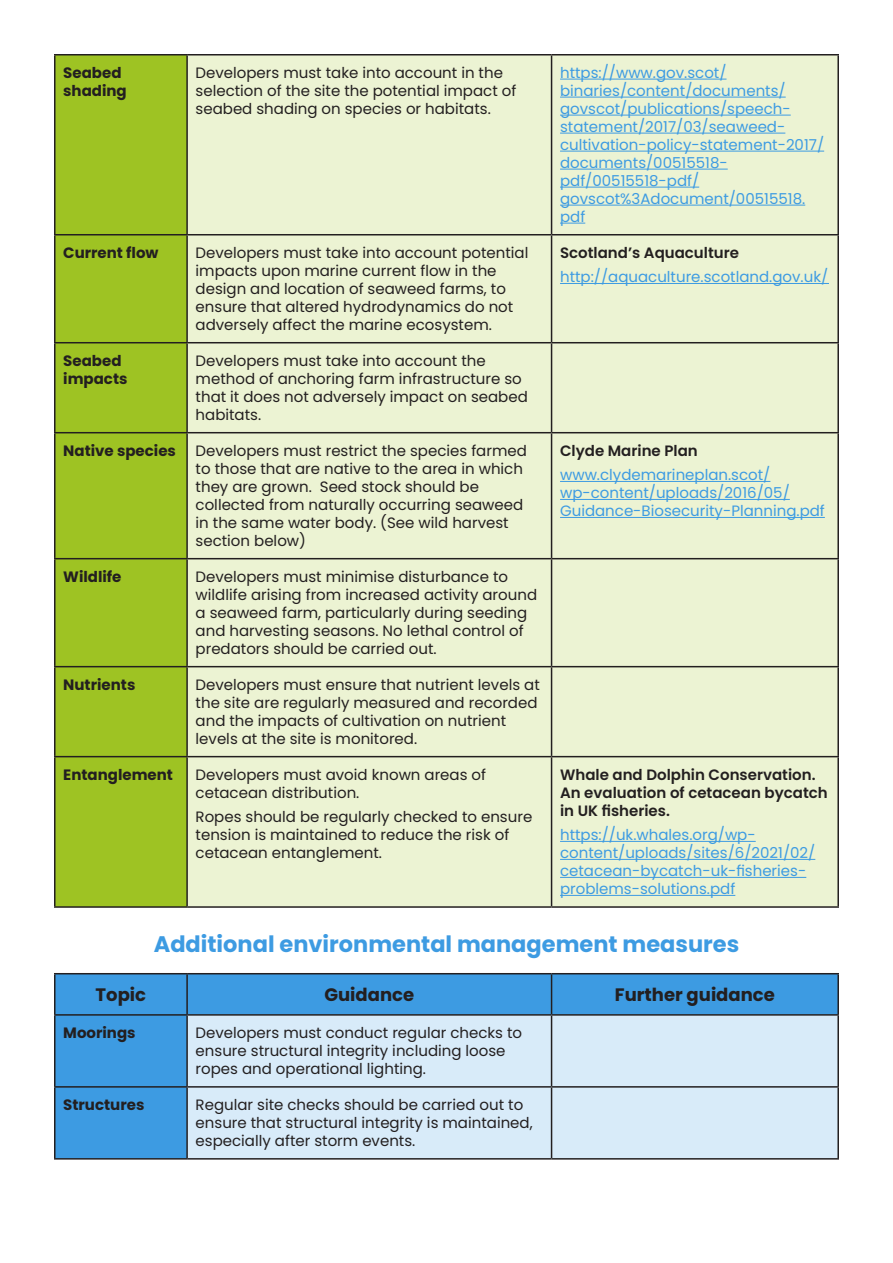
<style>
.page{position:relative;width:893px;height:1263px;background:#fff}
.page>*{position:absolute;margin:0;border:0;box-sizing:border-box;transform-origin:0 0}
.Heading{font:700 22.5px "Poppins";color:#3d9be2}
.t1{font:700 18px "Poppins";color:#231f20}
.t2{font:15px/18px "Poppins";color:#231f20}
.t3{font:15px/18px "Poppins";color:#3d9be2}
.t4{font:600 15px/18px "Poppins";color:#231f20}
.t5{font:700 15px/18px "Poppins";color:#231f20}
</style>
<div class="page">
<div style="left:56px;top:56px;width:130px;height:850px;background:#9ec323"></div>
<div style="left:188px;top:56px;width:649px;height:850px;background:#ecf3d3"></div>
<hr style="left:54px;top:54px;width:133px;height:2px;background:#231f20">
<hr style="left:54px;top:56px;width:2px;height:178px;background:#231f20">
<hr style="left:187px;top:54px;width:365px;height:2px;background:#231f20">
<hr style="left:186px;top:56px;width:2px;height:178px;background:#231f20">
<hr style="left:552px;top:54px;width:287px;height:2px;background:#231f20">
<hr style="left:551px;top:56px;width:1px;height:178px;background:#231f20">
<hr style="left:837px;top:56px;width:2px;height:178px;background:#231f20">
<hr style="left:54px;top:234px;width:133px;height:1px;background:#231f20">
<hr style="left:54px;top:235px;width:2px;height:107px;background:#231f20">
<hr style="left:187px;top:234px;width:365px;height:1px;background:#231f20">
<hr style="left:186px;top:235px;width:2px;height:107px;background:#231f20">
<hr style="left:552px;top:234px;width:287px;height:1px;background:#231f20">
<hr style="left:551px;top:235px;width:1px;height:107px;background:#231f20">
<hr style="left:837px;top:235px;width:2px;height:107px;background:#231f20">
<hr style="left:54px;top:342px;width:133px;height:1px;background:#231f20">
<hr style="left:54px;top:343px;width:2px;height:89px;background:#231f20">
<hr style="left:187px;top:342px;width:365px;height:1px;background:#231f20">
<hr style="left:186px;top:343px;width:2px;height:89px;background:#231f20">
<hr style="left:552px;top:342px;width:287px;height:1px;background:#231f20">
<hr style="left:551px;top:343px;width:1px;height:89px;background:#231f20">
<hr style="left:837px;top:343px;width:2px;height:89px;background:#231f20">
<hr style="left:54px;top:432px;width:133px;height:1px;background:#231f20">
<hr style="left:54px;top:433px;width:2px;height:125px;background:#231f20">
<hr style="left:187px;top:432px;width:365px;height:1px;background:#231f20">
<hr style="left:186px;top:433px;width:2px;height:125px;background:#231f20">
<hr style="left:552px;top:432px;width:287px;height:1px;background:#231f20">
<hr style="left:551px;top:433px;width:1px;height:125px;background:#231f20">
<hr style="left:837px;top:433px;width:2px;height:125px;background:#231f20">
<hr style="left:54px;top:558px;width:133px;height:1px;background:#231f20">
<hr style="left:54px;top:559px;width:2px;height:107px;background:#231f20">
<hr style="left:187px;top:558px;width:365px;height:1px;background:#231f20">
<hr style="left:186px;top:559px;width:2px;height:107px;background:#231f20">
<hr style="left:552px;top:558px;width:287px;height:1px;background:#231f20">
<hr style="left:551px;top:559px;width:1px;height:107px;background:#231f20">
<hr style="left:837px;top:559px;width:2px;height:107px;background:#231f20">
<hr style="left:54px;top:666px;width:133px;height:1px;background:#231f20">
<hr style="left:54px;top:667px;width:2px;height:89px;background:#231f20">
<hr style="left:187px;top:666px;width:365px;height:1px;background:#231f20">
<hr style="left:186px;top:667px;width:2px;height:89px;background:#231f20">
<hr style="left:552px;top:666px;width:287px;height:1px;background:#231f20">
<hr style="left:551px;top:667px;width:1px;height:89px;background:#231f20">
<hr style="left:837px;top:667px;width:2px;height:89px;background:#231f20">
<hr style="left:54px;top:756px;width:133px;height:1px;background:#231f20">
<hr style="left:54px;top:757px;width:2px;height:149px;background:#231f20">
<hr style="left:187px;top:756px;width:365px;height:1px;background:#231f20">
<hr style="left:186px;top:757px;width:2px;height:149px;background:#231f20">
<hr style="left:552px;top:756px;width:287px;height:1px;background:#231f20">
<hr style="left:551px;top:757px;width:1px;height:149px;background:#231f20">
<hr style="left:837px;top:757px;width:2px;height:149px;background:#231f20">
<hr style="left:54px;top:906px;width:133px;height:2px;background:#231f20">
<hr style="left:187px;top:906px;width:365px;height:2px;background:#231f20">
<hr style="left:552px;top:906px;width:287px;height:2px;background:#231f20">
<hr style="left:560px;top:79px;width:166px;height:1px;background:#3d9be2">
<hr style="left:560px;top:97px;width:226px;height:1px;background:#3d9be2">
<hr style="left:560px;top:115px;width:231px;height:1px;background:#3d9be2">
<hr style="left:560px;top:133px;width:225px;height:1px;background:#3d9be2">
<hr style="left:560px;top:151px;width:264px;height:1px;background:#3d9be2">
<hr style="left:560px;top:169px;width:168px;height:1px;background:#3d9be2">
<hr style="left:560px;top:187px;width:139px;height:1px;background:#3d9be2">
<hr style="left:560px;top:205px;width:245px;height:1px;background:#3d9be2">
<svg style="left:560px;top:223px;width:25px;height:1px"></svg>
<hr style="left:560px;top:283px;width:269px;height:1px;background:#3d9be2">
<hr style="left:560px;top:481px;width:210px;height:1px;background:#3d9be2">
<hr style="left:560px;top:499px;width:230px;height:1px;background:#3d9be2">
<hr style="left:560px;top:517px;width:265px;height:1px;background:#3d9be2">
<hr style="left:560px;top:841px;width:196px;height:1px;background:#3d9be2">
<hr style="left:560px;top:859px;width:255px;height:1px;background:#3d9be2">
<hr style="left:560px;top:877px;width:246px;height:1px;background:#3d9be2">
<hr style="left:560px;top:895px;width:175px;height:1px;background:#3d9be2">
<div style="left:56px;top:974px;width:781px;height:184px;background:#3d9be2"></div>
<div style="left:188px;top:1016px;width:649px;height:142px;background:#d8ebf9"></div>
<hr style="left:54px;top:973px;width:133px;height:1px;background:#231f20">
<hr style="left:54px;top:974px;width:2px;height:40px;background:#231f20">
<hr style="left:187px;top:973px;width:365px;height:1px;background:#231f20">
<hr style="left:186px;top:974px;width:2px;height:40px;background:#231f20">
<hr style="left:552px;top:973px;width:287px;height:1px;background:#231f20">
<hr style="left:551px;top:974px;width:1px;height:40px;background:#231f20">
<hr style="left:837px;top:974px;width:2px;height:40px;background:#231f20">
<hr style="left:54px;top:1014px;width:133px;height:2px;background:#231f20">
<hr style="left:54px;top:1016px;width:2px;height:70px;background:#231f20">
<hr style="left:187px;top:1014px;width:365px;height:2px;background:#231f20">
<hr style="left:186px;top:1016px;width:2px;height:70px;background:#231f20">
<hr style="left:552px;top:1014px;width:287px;height:2px;background:#231f20">
<hr style="left:551px;top:1016px;width:1px;height:70px;background:#231f20">
<hr style="left:837px;top:1016px;width:2px;height:70px;background:#231f20">
<hr style="left:54px;top:1086px;width:133px;height:1px;background:#231f20">
<hr style="left:54px;top:1087px;width:2px;height:71px;background:#231f20">
<hr style="left:187px;top:1086px;width:365px;height:1px;background:#231f20">
<hr style="left:186px;top:1087px;width:2px;height:71px;background:#231f20">
<hr style="left:552px;top:1086px;width:287px;height:1px;background:#231f20">
<hr style="left:551px;top:1087px;width:1px;height:71px;background:#231f20">
<hr style="left:837px;top:1087px;width:2px;height:71px;background:#231f20">
<hr style="left:54px;top:1158px;width:133px;height:1px;background:#231f20">
<hr style="left:187px;top:1158px;width:365px;height:1px;background:#231f20">
<hr style="left:552px;top:1158px;width:287px;height:1px;background:#231f20">
<p class="t5" style="left:63px;top:64px;width:65px">Seabed shading</p>
<p class="t2" style="left:196px;top:64px;width:322px">Developers must take into account in the selection of the site the potential impact of seabed shading on species or habitats.</p>
<p class="t3" style="left:560px;top:64px;width:266px">https://www.gov.scot/ binaries/content/documents/ govscot/publications/speech&shy;statement/2017/03/seaweed&shy;cultivation-policy-statement-2017/ documents/00515518- pdf/00515518-pdf/ govscot%3Adocument/00515518. pdf</p>
<p class="t5" style="left:63px;top:244px;width:97px">Current flow</p>
<p class="t2" style="left:196px;top:244px;width:334px">Developers must take into account potential impacts upon marine current flow in the design and location of seaweed farms, to ensure that altered hydrodynamics do not adversely affect the marine ecosystem.</p>
<p class="t4" style="left:560px;top:244px;width:181px">Scotland’s Aquaculture</p>
<p class="t3" style="left:560px;top:268px;width:270px">http://aquaculture.scotland.gov.uk/</p>
<p class="t5" style="left:63px;top:352px;width:66px">Seabed impacts</p>
<p class="t2" style="left:196px;top:352px;width:334px">Developers must take into account the method of anchoring farm infrastructure so that it does not adversely impact on seabed habitats.</p>
<p class="t5" style="left:63px;top:442px;width:114px">Native species</p>
<p class="t2" style="left:196px;top:442px;width:333px">Developers must restrict the species farmed to those that are native to the area in which they are grown. Seed stock should be collected from naturally occurring seaweed in the same water body. (See wild harvest section below)</p>
<p class="t4" style="left:560px;top:442px;width:139px">Clyde Marine Plan</p>
<p class="t3" style="left:560px;top:466px;width:266px">www.clydemarineplan.scot/ wp-content/uploads/2016/05/<br>Guidance-Biosecurity-Planning.pdf</p>
<p class="t5" style="left:63px;top:568px;width:60px">Wildlife</p>
<p class="t2" style="left:196px;top:568px;width:343px">Developers must minimise disturbance to wildlife arising from increased activity around a seaweed farm, particularly during seeding and harvesting seasons. No lethal control of predators should be carried out.</p>
<p class="t5" style="left:63px;top:676px;width:74px">Nutrients</p>
<p class="t2" style="left:196px;top:676px;width:346px">Developers must ensure that nutrient levels at the site are regularly measured and recorded and the impacts of cultivation on nutrient levels at the site is monitored.</p>
<p class="t5" style="left:63px;top:766px;width:111px">Entanglement</p>
<p class="t2" style="left:196px;top:766px;width:292px">Developers must avoid known areas of cetacean distribution.</p>
<p class="t2" style="left:196px;top:808px;width:338px">Ropes should be regularly checked to ensure tension is maintained to reduce the risk of cetacean entanglement.</p>
<p class="t4" style="left:560px;top:766px;width:269px">Whale and Dolphin Conservation.<br>An evaluation of cetacean bycatch in UK fisheries.</p>
<p class="t3" style="left:560px;top:826px;width:257px">https://uk.whales.org/wp&shy;content/uploads/sites/6/2021/02/ cetacean-bycatch-uk-fisheries&shy;problems-solutions.pdf</p>
<p class="Heading" style="left:154px;top:931px;width:587px">Additional environmental management measures</p>
<p class="t1" style="left:96px;top:984px;width:52px">Topic</p>
<p class="t1" style="left:324px;top:984px;width:91px">Guidance</p>
<p class="t1" style="left:615px;top:984px;width:161px">Further guidance</p>
<p class="t5" style="left:63px;top:1024px;width:74px">Moorings</p>
<p class="t2" style="left:196px;top:1024px;width:328px">Developers must conduct regular checks to ensure structural integrity including loose ropes and operational lighting.</p>
<p class="t5" style="left:63px;top:1096px;width:83px">Structures</p>
<p class="t2" style="left:196px;top:1096px;width:339px">Regular site checks should be carried out to ensure that structural integrity is maintained, especially after storm events.</p>
</div>
